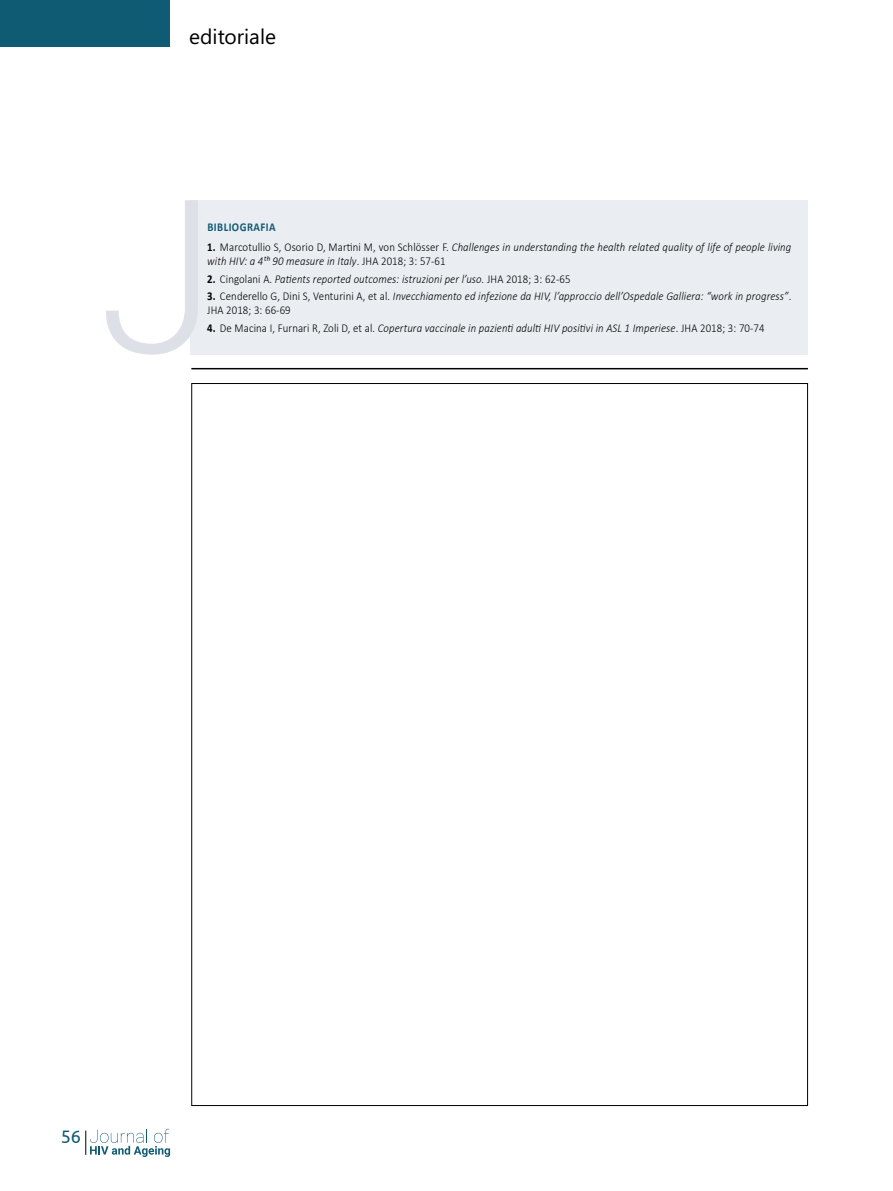
<style>
.page{position:relative;width:893px;height:1191px;background:#fff}
.page>*{position:absolute;margin:0;border:0;box-sizing:border-box;transform-origin:0 0}
.t1{font:21px "Segoe WP";color:#000}
.t2{font:18px "Ubuntu";color:#0f5b73}
.t3{font:italic 300 12px/13.5px "Calibri";letter-spacing:.01em;color:#000;scale:.9 1}
.t4{font:700 12px "Calibri";letter-spacing:.04em;color:#115b74;scale:.9 1}
.s1{font-weight:700;font-style:normal}
.s2{font-style:normal}
</style>
<div class="page">
<div style="left:0;top:0;width:170px;height:47px;background:#0f5b73"></div>
<svg style="left:85px;top:1128px;width:85px;height:29px"></svg>
<hr style="left:191px;top:368px;width:617px;height:1px;background:#000">
<div style="left:191px;top:200px;width:617px;height:154px;background:#eaedf1"></div>
<svg style="left:106px;top:200px;width:92px;height:154px"></svg>
<h1 class="t1" style="left:189px;top:22px;width:88px">editoriale</h1>
<p class="t4" style="left:207px;top:219px;width:77px">BIBLIOGRAFIA</p>
<p class="t3" style="left:207px;top:240px;width:651px"><span class="s1">1.</span> <span class="s2">Marcotullio S, Osorio D, Martini M, von Schlösser F.</span> Challenges in understanding the health related quality of life of people living with HIV: a 4th 90 measure in Italy<span class="s2">. JHA 2018; 3: 57-61</span></p>
<p class="t3" style="left:207px;top:272px;width:405px"><span class="s1">2.</span> <span class="s2">Cingolani A.</span> Patients reported outcomes: istruzioni per l’uso. <span class="s2">JHA 2018; 3: 62-65</span></p>
<p class="t3" style="left:207px;top:289px;width:651px"><span class="s1">3.</span> <span class="s2">Cenderello G, Dini S, Venturini A, et al.</span> Invecchiamento ed infezione da HIV, l’approccio dell’Ospedale Galliera: “work in progress”<span class="s2">.<br>JHA 2018; 3: 66-69</span></p>
<p class="t3" style="left:207px;top:321px;width:621px"><span class="s1">4.</span> <span class="s2">De Macina I, Furnari R, Zoli D, et al.</span> Copertura vaccinale in pazienti adulti HIV positivi in ASL 1 Imperiese<span class="s2">. JHA 2018; 3: 70-74</span></p>
<h2 class="t2" style="left:61px;top:1125px;width:22px">56</h2>
</div>
